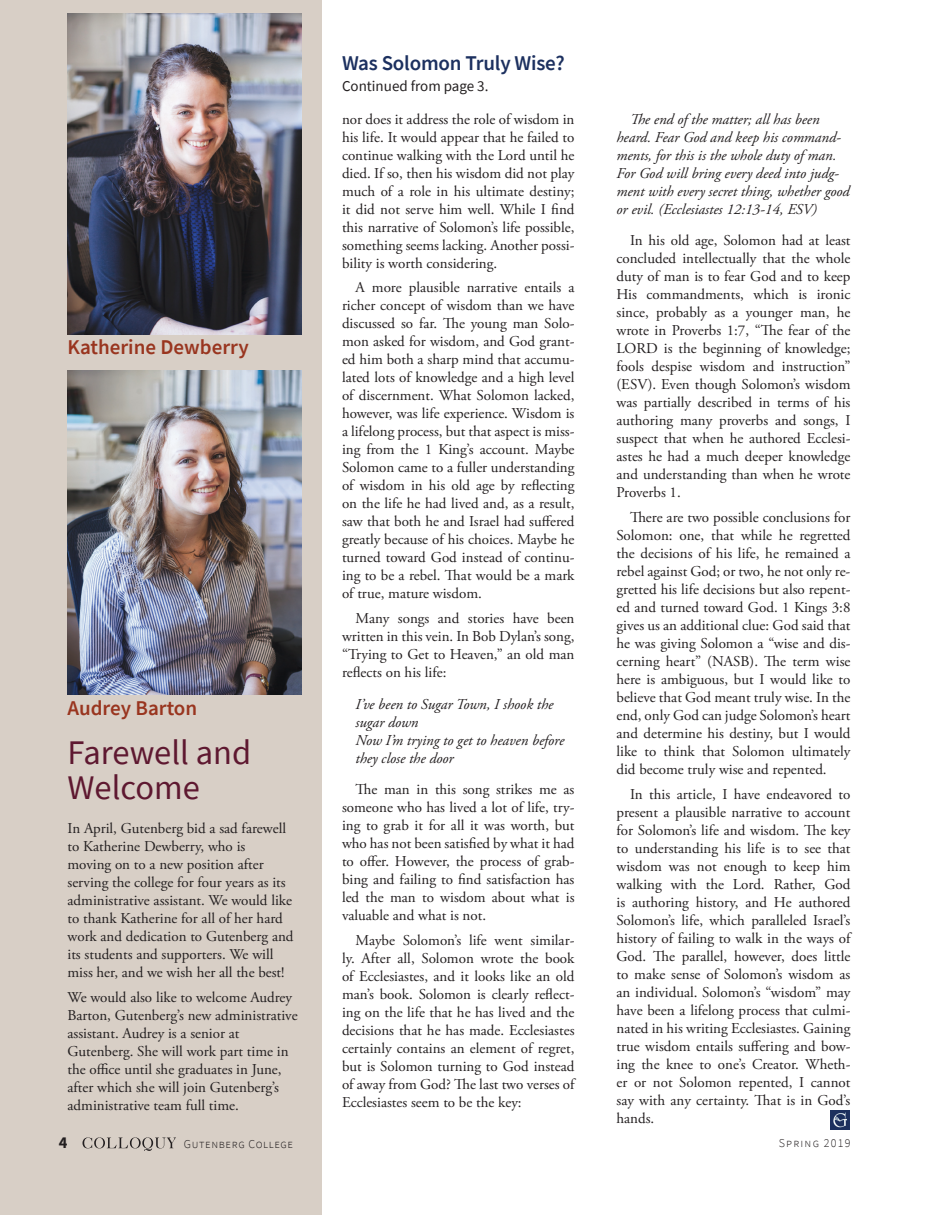
<style>
.page{position:relative;width:945px;height:1215px;background:#fff}
.page>*{position:absolute;margin:0;border:0;box-sizing:border-box;transform-origin:0 0}
.t1{font:34.5px/34.5px "Source Sans Pro";color:#5e1830}
.t2{font:600 21px "Source Sans Pro";color:#99351f}
.t3{font:600 21px "Source Sans Pro";letter-spacing:-.01em;color:#1c305f}
.t4{font:700 16.5px "Source Sans Pro";color:#231f20}
.t5{font:15px/18px "Adobe Garamond Pro";color:#231f20;text-align:justify}
.t6{font:italic 15px/18px "Adobe Garamond Pro";color:#231f20}
.t7{font:15px "Source Sans Pro";color:#231f20}
.t8{font:300 12px "Source Sans Pro";letter-spacing:.1em;color:#231f20}
</style>
<div class="page">
<div style="left:0;top:0;width:322px;height:1215px;background:#d8cfc6"></div>
<img style="left:68px;top:14px;width:233px;height:320px">
<img style="left:68px;top:370px;width:233px;height:325px">
<img style="left:830px;top:1110px;width:20px;height:20px">
<svg style="left:82px;top:1137px;width:94px;height:14px"></svg>
<h2 class="t2" style="left:68px;top:334px;width:183px">Katherine Dewberry</h2>
<h2 class="t2" style="left:68px;top:694px;width:131px">Audrey Barton</h2>
<h1 class="t1" style="left:68px;top:735px;width:185px">Farewell and<br>Welcome</h1>
<p class="t5" style="left:68px;top:820px;width:228px;text-align:left">In April, Gutenberg bid a sad farewell to Katherine Dewberry, who is<br>moving on to a new position after serving the college for four years as its administrative assistant. We would like to thank Katherine for all of her hard work and dedication to Gutenberg and its students and supporters. We will miss her, and we wish her all the best!</p>
<p class="t5" style="left:68px;top:988px;width:232px;text-align:left">We would also like to welcome Audrey Barton, Gutenberg’s new administrative assistant. Audrey is a senior at Gutenberg. She will work part time in the office until she graduates in June, after which she will join Gutenberg’s administrative team full time.</p>
<h2 class="t3" style="left:342px;top:49px;width:224px">Was Solomon Truly Wise?</h2>
<p class="t7" style="left:342px;top:76px;width:148px">Continued from page 3.</p>
<p class="t5" style="left:342px;top:111px;width:234px">nor does it address the role of wisdom in his life. It would appear that he failed to continue walking with the Lord until he died. If so, then his wisdom did not play much of a role in his ultimate destiny; it did not serve him well. While I find this narrative of Solomon’s life possible, something seems lacking. Another possi&shy;bility is worth considering.</p>
<p class="t5" style="left:342px;top:279px;width:234px;text-indent:14px">A more plausible narrative entails a richer concept of wisdom than we have discussed so far. The young man Solo&shy;mon asked for wisdom, and God grant&shy;ed him both a sharp mind that accumu&shy;lated lots of knowledge and a high level of discernment. What Solomon lacked, however, was life experience. Wisdom is a lifelong process, but that aspect is miss&shy;ing from the 1 King’s account. Maybe Solomon came to a fuller understanding of wisdom in his old age by reflecting on the life he had lived and, as a result, saw that both he and Israel had suffered greatly because of his choices. Maybe he turned toward God instead of continu&shy;ing to be a rebel. That would be a mark of true, mature wisdom.</p>
<p class="t5" style="left:342px;top:610px;width:234px;text-indent:14px">Many songs and stories have been written in this vein. In Bob Dylan’s song, “Trying to Get to Heaven,” an old man reflects on his life:</p>
<p class="t6" style="left:356px;top:695px;width:210px">I’ve been to Sugar Town, I shook the sugar down<br>Now I’m trying to get to heaven before they close the door</p>
<p class="t5" style="left:342px;top:781px;width:234px;text-indent:14px">The man in this song strikes me as someone who has lived a lot of life, try&shy;ing to grab it for all it was worth, but who has not been satisfied by what it had to offer. However, the process of grab&shy;bing and failing to find satisfaction has led the man to wisdom about what is valuable and what is not.</p>
<p class="t5" style="left:342px;top:932px;width:234px;text-indent:14px">Maybe Solomon’s life went similar&shy;ly. After all, Solomon wrote the book of Ecclesiastes, and it looks like an old man’s book. Solomon is clearly reflect&shy;ing on the life that he has lived and the decisions that he has made. Ecclesiastes certainly contains an element of regret, but is Solomon turning to God instead of away from God? The last two verses of Ecclesiastes seem to be the key:</p>
<p class="t6" style="left:616px;top:110px;width:235px;text-indent:14px">The end of the matter; all has been heard. Fear God and keep his command&shy;ments, for this is the whole duty of man.<br>For God will bring every deed into judg&shy;ment with every secret thing, whether good or evil. (Ecclesiastes 12:13-14, ESV)</p>
<p class="t5" style="left:616px;top:232px;width:236px;text-indent:14px">In his old age, Solomon had at least concluded intellectually that the whole duty of man is to fear God and to keep His commandments, which is ironic since, probably as a younger man, he wrote in Proverbs 1:7, “The fear of the LORD is the beginning of knowledge; fools despise wisdom and instruction” (ESV). Even though Solomon’s wisdom was partially described in terms of his authoring many proverbs and songs, I suspect that when he authored Ecclesi&shy;astes he had a much deeper knowledge and understanding than when he wrote Proverbs 1.</p>
<p class="t5" style="left:616px;top:509px;width:236px;text-indent:14px">There are two possible conclusions for Solomon: one, that while he regretted the decisions of his life, he remained a rebel against God; or two, he not only re&shy;gretted his life decisions but also repent&shy;ed and turned toward God. 1 Kings 3:8 gives us an additional clue: God said that he was giving Solomon a “wise and dis&shy;cerning heart” (NASB). The term wise here is ambiguous, but I would like to believe that God meant truly wise. In the end, only God can judge Solomon’s heart and determine his destiny, but I would like to think that Solomon ultimately did become truly wise and repented.</p>
<p class="t5" style="left:616px;top:786px;width:236px;text-indent:14px">In this article, I have endeavored to present a plausible narrative to account for Solomon’s life and wisdom. The key to understanding his life is to see that wisdom was not enough to keep him walking with the Lord. Rather, God is authoring history, and He authored Solomon’s life, which paralleled Israel’s history of failing to walk in the ways of God. The parallel, however, does little to make sense of Solomon’s wisdom as an individual. Solomon’s “wisdom” may have been a lifelong process that culmi&shy;nated in his writing Ecclesiastes. Gaining true wisdom entails suffering and bow&shy;ing the knee to one’s Creator. Wheth&shy;er or not Solomon repented, I cannot say with any certainty. That is in God’s hands.</p>
<p class="t4" style="left:59px;top:1132px;width:10px">4</p>
<p class="t8" style="left:184px;top:1137px;width:111px">Gutenberg College</p>
<p class="t8" style="left:779px;top:1136px;width:73px">Spring 2019</p>
</div>
